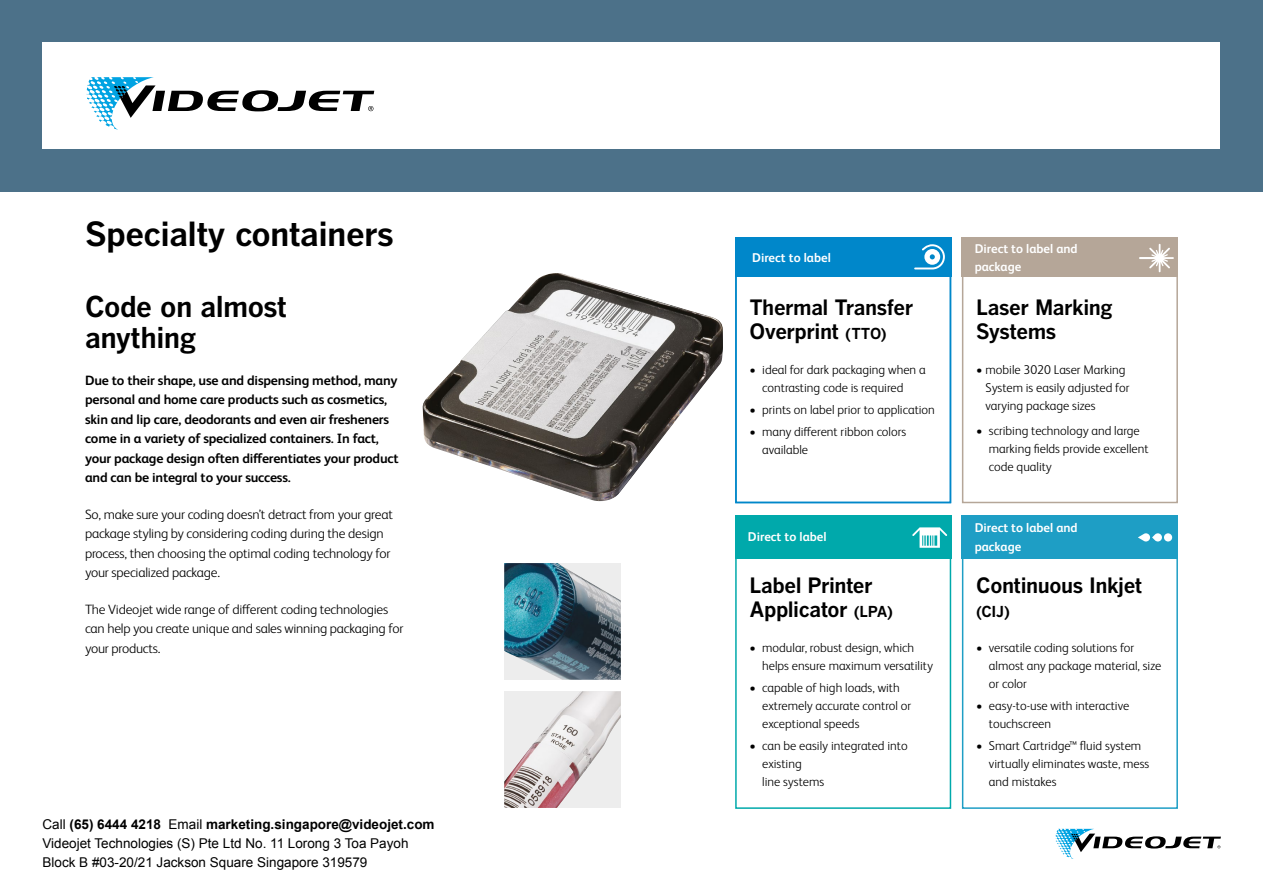
<style>
.page{position:relative;width:1263px;height:893px;background:#fff}
.page>*{position:absolute;margin:0;border:0;box-sizing:border-box;transform-origin:0 0}
.t1{font:700 33px "Benton Gothic";letter-spacing:-.02em;color:#000}
.t2{font:700 28.5px/31.5px "Benton Gothic";letter-spacing:-.02em;color:#000}
.t3{font:700 21px/24px "Benton Gothic";letter-spacing:-.025em;color:#000}
.t4{font:700 15px "Benton Gothic";color:#000}
.t5{font:300 13.5px/19.5px "FS Albert Pro";letter-spacing:-.015em;color:#000}
.t6{font:700 13.5px/19.5px "FS Albert Pro";letter-spacing:-.015em;color:#000}
.t7{font:13.5px/18.8px "Arial";color:#000}
.t8{font:300 12.75px/18px "FS Albert Pro";color:#000}
.t9{font:700 12.75px/18px "FS Albert Pro";color:#fff}
.s1{font-weight:700}
.s2{font-size:15px}
</style>
<div class="page">
<div style="left:0;top:0;width:1263px;height:191px;background:#4c7189"></div>
<div style="left:43px;top:43px;width:1177px;height:106px;background:#fff"></div>
<div style="left:735px;top:515px;width:216px;height:294px;border:2px solid #00a9ab"></div>
<div style="left:735px;top:515px;width:216px;height:43px;background:#00a9ab"></div>
<svg style="left:912px;top:527px;width:35px;height:21px"></svg>
<div style="left:962px;top:237px;width:216px;height:266px;border:2px solid #b5a698"></div>
<div style="left:962px;top:237px;width:216px;height:40px;background:#b5a698"></div>
<svg style="left:1139px;top:244px;width:35px;height:28px"></svg>
<div style="left:962px;top:515px;width:216px;height:294px;border:2px solid #1e9ec5"></div>
<div style="left:962px;top:515px;width:216px;height:43px;background:#1e9ec5"></div>
<div style="left:1164px;top:533px;width:8px;height:8px;background:#fff;border-radius:50%"></div>
<svg style="left:1138px;top:533px;width:24px;height:8px"></svg>
<div style="left:735px;top:237px;width:216px;height:266px;border:2px solid #0087ca"></div>
<div style="left:735px;top:237px;width:216px;height:39px;background:#0087ca"></div>
<svg style="left:914px;top:244px;width:31px;height:25px"></svg>
<img style="left:504px;top:563px;width:117px;height:117px">
<img style="left:504px;top:691px;width:117px;height:117px">
<img style="left:422px;top:273px;width:301px;height:229px">
<svg style="left:1055px;top:829px;width:166px;height:30px"></svg>
<svg style="left:87px;top:77px;width:287px;height:53px"></svg>
<h1 class="t1" style="left:85px;top:214px;width:310px">Specialty containers</h1>
<h2 class="t2" style="left:85px;top:291px;width:204px">Code on almost anything</h2>
<p class="t6" style="left:85px;top:370px;width:315px">Due to their shape, use and dispensing method, many personal and home care products such as cosmetics, skin and lip care, deodorants and even air fresheners come in a variety of specialized containers. In fact, your package design often differentiates your product and can be integral to your success.</p>
<p class="t5" style="left:85px;top:503px;width:309px">So, make sure your coding doesn’t detract from your great package styling by considering coding during the design process, then choosing the optimal coding technology for your specialized package.</p>
<p class="t5" style="left:85px;top:598px;width:320px">The Videojet wide range of different coding technologies can help you create unique and sales winning packaging for your products.</p>
<p class="t7" style="left:43px;top:815px;width:394px">Call <span class="s1">(65) 6444 4218</span> Email <span class="s1">marketing.singapore@videojet.com<br></span>Videojet Technologies (S) Pte Ltd No. 11 Lorong 3 Toa Payoh<br>Block B #03-20/21 Jackson Square Singapore 319579</p>
<p class="t9" style="left:752px;top:248px;width:80px">Direct to label</p>
<h3 class="t3" style="left:749px;top:295px;width:165px">Thermal Transfer<br>Overprint <span class="s2">(TTO)</span></h3>
<p class="t8" style="left:762px;top:360px;width:165px;text-indent:-13px">• ideal for dark packaging when a contrasting code is required</p>
<p class="t8" style="left:749px;top:400px;width:187px">• prints on label prior to application</p>
<p class="t8" style="left:762px;top:422px;width:146px;text-indent:-13px">• many different ribbon colors available</p>
<p class="t9" style="left:748px;top:527px;width:80px">Direct to label</p>
<h3 class="t3" style="left:749px;top:573px;width:145px">Label Printer<br>Applicator <span class="s2">(LPA)</span></h3>
<p class="t8" style="left:762px;top:637px;width:172px;text-indent:-13px">• modular, robust design, which helps ensure maximum versatility</p>
<p class="t8" style="left:762px;top:678px;width:151px;text-indent:-13px">• capable of high loads, with extremely accurate control or exceptional speeds</p>
<p class="t8" style="left:762px;top:736px;width:147px;text-indent:-13px">• can be easily integrated into existing<br>line systems</p>
<p class="t9" style="left:975px;top:239px;width:105px">Direct to label and package</p>
<h3 class="t3" style="left:976px;top:295px;width:138px">Laser Marking<br>Systems</h3>
<p class="t8" style="left:985px;top:360px;width:145px;text-indent:-9px">• mobile 3020 Laser Marking<br>System is easily adjusted for varying package sizes</p>
<p class="t8" style="left:989px;top:420px;width:161px;text-indent:-13px">• scribing technology and large marking fields provide excellent code quality</p>
<p class="t9" style="left:975px;top:518px;width:105px">Direct to label and package</p>
<h3 class="t3" style="left:976px;top:573px;width:168px">Continuous Inkjet</h3>
<p class="t4" style="left:976px;top:602px;width:35px">(CIJ)</p>
<p class="t8" style="left:989px;top:637px;width:174px;text-indent:-13px">• versatile coding solutions for almost any package material, size or color</p>
<p class="t8" style="left:989px;top:696px;width:142px;text-indent:-13px">• easy-to-use with interactive touchscreen</p>
<p class="t8" style="left:989px;top:736px;width:162px;text-indent:-13px">• Smart Cartridge™ fluid system virtually eliminates waste, mess and mistakes</p>
</div>
